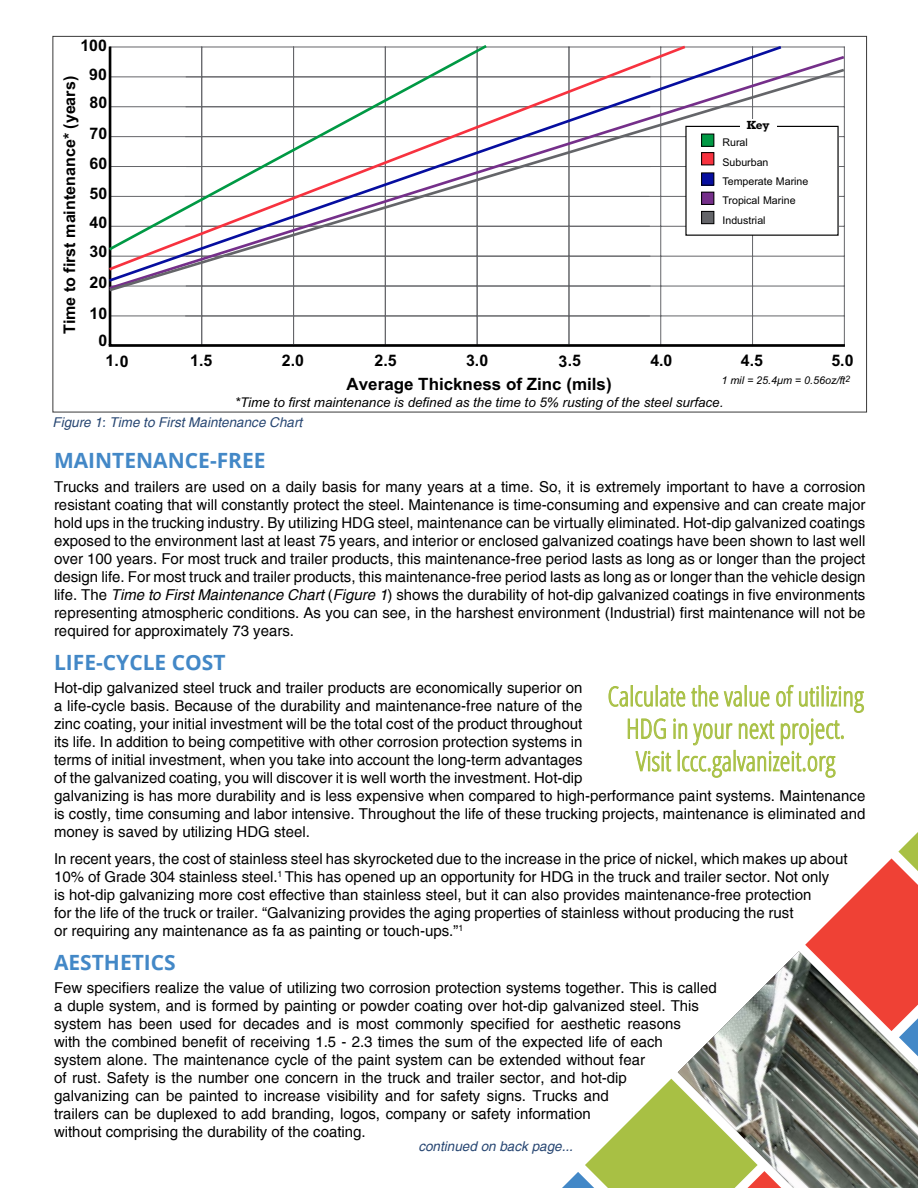
<style>
.page{position:relative;width:918px;height:1188px;background:#fff}
.page>*{position:absolute;margin:0;border:0;box-sizing:border-box;transform-origin:0 0}
.t1{font:300 condensed 27px/32.4px "Open Sans";color:#a8c044;text-align:center}
.t2{font:700 21px "Open Sans";color:#4388c7}
.t3{font:700 16.95px "Arial";color:#000}
.t4{font:700 16.05px "Arial";color:#000}
.t5{font:700 15.9px "Arial";color:#000}
.t6{font:15px/18px "Helvetica";color:#000}
.t7{font:italic 13.5px "Helvetica";color:#274672}
.t8{font:italic 13.35px "Arial";color:#000}
.t9{font:700 12px "Rockwell";color:#000}
.t10{font:10.65px/19.5px "Arial";color:#000}
.t11{font:italic 10.65px "Arial";color:#000}
.s1{font-size:16.05px}
.s2{font-style:italic}
</style>
<div class="page">
<hr style="left:110px;top:316px;width:735px;height:1px;background:#646569">
<hr style="left:110px;top:47px;width:735px;height:1px;background:#646569">
<hr style="left:844px;top:47px;width:1px;height:299px;background:#646569">
<hr style="left:752px;top:47px;width:1px;height:299px;background:#646569">
<hr style="left:660px;top:47px;width:1px;height:299px;background:#646569">
<hr style="left:109px;top:344px;width:736px;height:3px;background:#000">
<hr style="left:109px;top:47px;width:2px;height:298px;background:#000">
<hr style="left:201px;top:47px;width:1px;height:297px;background:#646569">
<hr style="left:293px;top:47px;width:1px;height:297px;background:#646569">
<hr style="left:569px;top:47px;width:1px;height:297px;background:#646569">
<hr style="left:477px;top:47px;width:1px;height:297px;background:#646569">
<hr style="left:385px;top:47px;width:1px;height:297px;background:#646569">
<svg style="left:108px;top:45px;width:676px;height:9px"></svg>
<svg style="left:108px;top:67px;width:737px;height:226px"></svg>
<svg style="left:562px;top:684px;width:356px;height:504px"></svg>
<p class="t5" style="left:80px;top:35px;width:28px">100</p>
<p class="t4" style="left:59px;top:334px;width:260px;rotate:-90deg">Time to first maintenance* (years)</p>
<p class="t5" style="left:89px;top:64px;width:19px">90</p>
<p class="t5" style="left:90px;top:92px;width:19px">80</p>
<p class="t5" style="left:90px;top:123px;width:19px">70</p>
<p class="t5" style="left:90px;top:153px;width:19px">60</p>
<p class="t5" style="left:90px;top:183px;width:19px">50</p>
<p class="t5" style="left:90px;top:212px;width:19px">40</p>
<p class="t5" style="left:90px;top:241px;width:19px">30</p>
<p class="t5" style="left:90px;top:272px;width:19px">20</p>
<p class="t5" style="left:90px;top:303px;width:19px">10</p>
<p class="t5" style="left:98px;top:330px;width:10px">0</p>
<p class="t9" style="left:747px;top:118px;width:24px">Key</p>
<p class="t10" style="left:723px;top:133px;width:87px">Rural<br>Suburban<br>Temperate Marine<br>Tropical Marine<br>Industrial</p>
<p class="t5" style="left:106px;top:350px;width:24px">1.0</p>
<p class="t5" style="left:190px;top:350px;width:24px">1.5</p>
<p class="t5" style="left:282px;top:350px;width:24px">2.0</p>
<p class="t5" style="left:375px;top:350px;width:24px">2.5</p>
<p class="t5" style="left:466px;top:350px;width:24px">3.0</p>
<p class="t5" style="left:558px;top:350px;width:24px"><span class="s1">3</span>.5</p>
<p class="t5" style="left:650px;top:350px;width:24px">4.0</p>
<p class="t5" style="left:741px;top:350px;width:24px">4.5</p>
<p class="t5" style="left:831px;top:350px;width:24px">5.0</p>
<p class="t11" style="left:721px;top:374px;width:130px">1 mil = 25.4μm = 0.56oz/ft<sup>2</sup></p>
<p class="t3" style="left:347px;top:373px;width:267px">Average Thickness of Zinc (mils)</p>
<p class="t8" style="left:235px;top:393px;width:490px">*Time to first maintenance is defined as the time to 5% rusting of the steel surface.</p>
<p class="t7" style="left:52px;top:415px;width:251px">Figure 1: Time to First Maintenance Chart</p>
<h2 class="t2" style="left:54px;top:446px;width:213px">MAINTENANCE-FREE</h2>
<p class="t6" style="left:54px;top:478px;width:813px;text-align:justify">Trucks and trailers are used on a daily basis for many years at a time. So, it is extremely important to have a corrosion resistant coating that will constantly protect the steel. Maintenance is time-consuming and expensive and can create major hold ups in the trucking industry. By utilizing HDG steel, maintenance can be virtually eliminated. Hot-dip galvanized coatings exposed to the environment last at least 75 years, and interior or enclosed galvanized coatings have been shown to last well over 100 years. For most truck and trailer products, this maintenance-free period lasts as long as or longer than the project design life. For most truck and trailer products, this maintenance-free period lasts as long as or longer than the vehicle design life. The <span class="s2">Time to First Maintenance Chart</span> (<span class="s2">Figure 1</span>) shows the durability of hot-dip galvanized coatings in five environments representing atmospheric conditions. As you can see, in the harshest environment (Industrial) first maintenance will not be required for approximately 73 years.</p>
<h2 class="t2" style="left:54px;top:647px;width:173px">LIFE-CYCLE COST</h2>
<p class="t6" style="left:54px;top:679px;width:813px">Hot-dip galvanized steel truck and trailer products are economically superior on<br>a life-cycle basis. Because of the durability and maintenance-free nature of the<br>zinc coating, your initial investment will be the total cost of the product throughout<br>its life. In addition to being competitive with other corrosion protection systems in<br>terms of initial investment, when you take into account the long-term advantages<br>of the galvanized coating, you will discover it is well worth the investment. Hot-dip<br>galvanizing is has more durability and is less expensive when compared to high-performance paint systems. Maintenance is costly, time consuming and labor intensive. Throughout the life of these trucking projects, maintenance is eliminated and money is saved by utilizing HDG steel.</p>
<p class="t6" style="left:54px;top:850px;width:795px">In recent years, the cost of stainless steel has skyrocketed due to the increase in the price of nickel, which makes up about 10% of Grade 304 stainless steel.<sup>1</sup> This has opened up an opportunity for HDG in the truck and trailer sector. Not only<br>is hot-dip galvanizing more cost effective than stainless steel, but it can also provides maintenance-free protection<br>for the life of the truck or trailer. “Galvanizing provides the aging properties of stainless without producing the rust<br>or requiring any maintenance as fa as painting or touch-ups.”<sup>1</sup></p>
<h2 class="t2" style="left:54px;top:947px;width:123px">AESTHETICS</h2>
<p class="t6" style="left:54px;top:979px;width:664px">Few specifiers realize the value of utilizing two corrosion protection systems together. This is called a duple system, and is formed by painting or powder coating over hot-dip galvanized steel. This system has been used for decades and is most commonly specified for aesthetic reasons<br>with the combined benefit of receiving 1.5 - 2.3 times the sum of the expected life of each<br>system alone. The maintenance cycle of the paint system can be extended without fear<br>of rust. Safety is the number one concern in the truck and trailer sector, and hot-dip<br>galvanizing can be painted to increase visibility and for safety signs. Trucks and<br>trailers can be duplexed to add branding, logos, company or safety information<br>without comprising the durability of the coating.</p>
<h1 class="t1" style="left:608px;top:679px;width:258px">Calculate the value of utilizing<br>HDG in your next project.<br>Visit lccc.galvanizeit.org</h1>
<p class="t7" style="left:418px;top:1138px;width:156px">continued on back page...</p>
</div>
